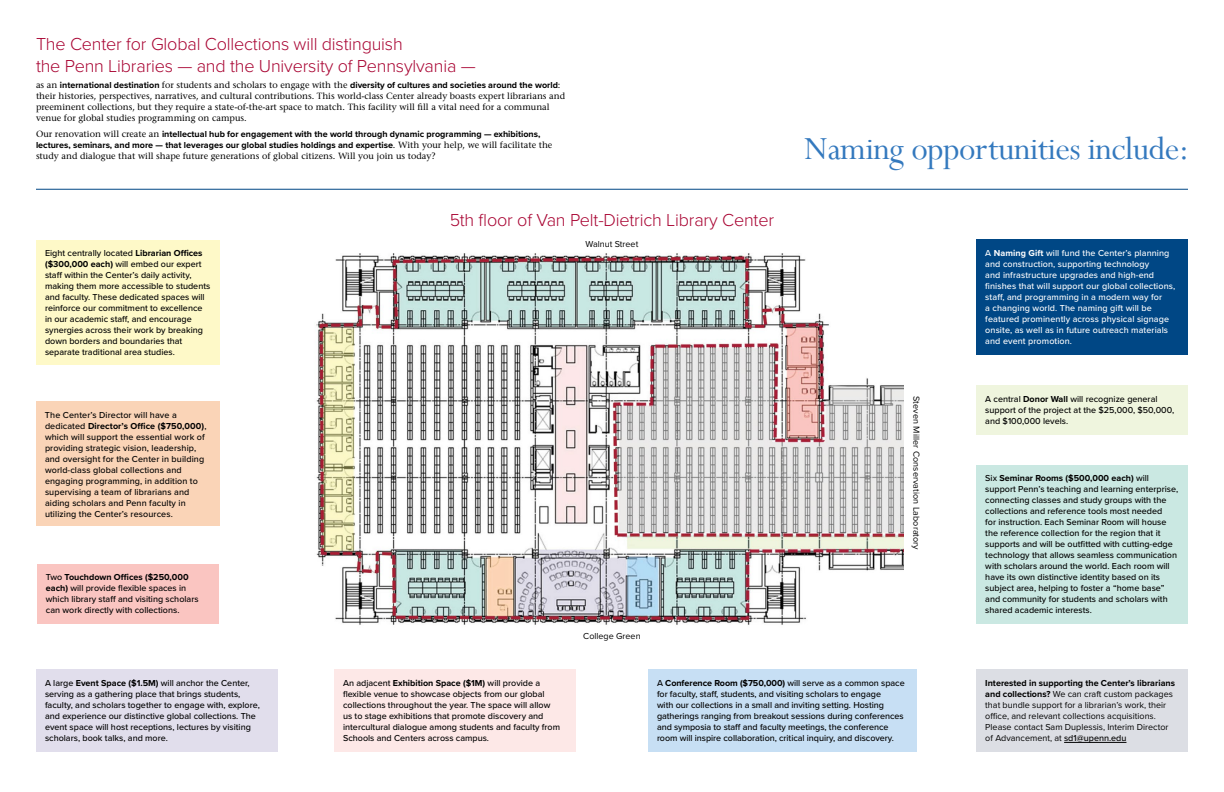
<style>
.page{position:relative;width:1224px;height:792px;background:#fff}
.page>*{position:absolute;margin:0;border:0;box-sizing:border-box;transform-origin:0 0}
.t1{font:36px "Perpetua";letter-spacing:-.015em;color:#3479be}
.t2{font:300 18px/22px "Proxima Nova";letter-spacing:-.01em;color:#a90533}
.t3{font:500 9px/11px "Proxima Nova";color:#000}
.t4{font:500 9px/11px "Stone Serif Std";color:#000}
.t5{font:500 9px/11px "Proxima Nova";letter-spacing:.01em;color:#fff}
.t6{font:700 9px/11px "Proxima Nova";color:#000}
.t7{font:9px/11px "Proxima Nova";color:#000}
.s1{font-family:"Proxima Nova";font-weight:700}
.s2{font-family:"Stone Serif Std";font-weight:500}
.s3{font-weight:700}
.s4{font-weight:500}
</style>
<div class="page">
<div style="left:976px;top:385px;width:212px;height:50px;background:#eff5de"></div>
<div style="left:976px;top:465px;width:212px;height:159px;background:#cae8e2"></div>
<div style="left:976px;top:240px;width:212px;height:115px;background:#004785"></div>
<div style="left:36px;top:240px;width:184px;height:124px;background:#fef9c8"></div>
<div style="left:37px;top:564px;width:182px;height:59px;background:#fac5c1"></div>
<div style="left:976px;top:670px;width:212px;height:82px;background:#dcdee4"></div>
<div style="left:36px;top:401px;width:184px;height:125px;background:#fad4b7"></div>
<div style="left:36px;top:670px;width:242px;height:82px;background:#e1deec"></div>
<div style="left:648px;top:670px;width:268px;height:82px;background:#c7dff4"></div>
<div style="left:334px;top:670px;width:242px;height:82px;background:#fde8e7"></div>
<hr style="left:36px;top:189px;width:1152px;height:1px;background:#004785">
<img style="left:316px;top:253px;width:588px;height:372px">
<hr style="left:1064px;top:742px;width:62px;height:1px;background:#000">
<h2 class="t2" style="left:36px;top:32px;width:441px">The Center for Global Collections will distinguish<br>the Penn Libraries — and the University of Pennsylvania —</h2>
<p class="t4" style="left:36px;top:79px;width:531px">as an <span class="s1">international destination</span> for students and scholars to engage with the <span class="s1">diversity of cultures and societies around the world</span>: their histories, perspectives, narratives, and cultural contributions. This world-class Center already boasts expert librarians and preeminent collections, but they require a state-of-the-art space to match. This facility will fll a vital need for a communal venue for global studies programming on campus.</p>
<p class="t6" style="left:36px;top:129px;width:518px"><span class="s2">Our renovation will create an</span> intellectual hub for engagement with the world through dynamic programming — exhibitions, lectures, seminars, and more — that leverages our global studies holdings and expertise<span class="s2">. With your help, we will facilitate the study and dialogue that will shape future generations of global citizens. Will you join us today?</span></p>
<h2 class="t1" style="left:804px;top:126px;width:387px">Naming opportunities include:</h2>
<p class="t2" style="left:450px;top:208px;width:326px">5th foor of Van Pelt-Dietrich Library Center</p>
<p class="t7" style="left:586px;top:238px;width:54px">Walnut Street</p>
<p class="t3" style="left:45px;top:247px;width:167px">Eight centrally located <span class="s3">Librarian Ofces ($300,000 each)</span> will embed our expert staf within the Center’s daily activity, making them more accessible to students and faculty. These dedicated spaces will reinforce our commitment to excellence in our academic staf, and encourage synergies across their work by breaking down borders and boundaries that separate traditional area studies.</p>
<p class="t5" style="left:985px;top:247px;width:191px">A <span class="s3">Naming Gift</span> will fund the Center’s planning and construction, supporting technology<br>and infrastructure upgrades and high-end fnishes that will support our global collections, staf, and programming in a modern way for<br>a changing world. The naming gift will be featured prominently across physical signage onsite, as well as in future outreach materials and event promotion.</p>
<p class="t3" style="left:45px;top:409px;width:163px">The Center’s Director will have a dedicated <span class="s3">Director’s Ofce ($750,000)</span>, which will support the essential work of providing strategic vision, leadership, and oversight for the Center in building world-class global collections and engaging programming, in addition to supervising a team of librarians and aiding scholars and Penn faculty in utilizing the Center’s resources.</p>
<p class="t3" style="left:46px;top:572px;width:154px">Two <span class="s3">Touchdown Ofces ($250,000 each)</span> will provide fexible spaces in which library staf and visiting scholars can work directly with collections.</p>
<p class="t7" style="left:583px;top:630px;width:59px">College Green</p>
<p class="t7" style="left:922px;top:396px;width:155px;rotate:90deg">Steven Miller Conservation Laboratory</p>
<p class="t3" style="left:985px;top:393px;width:190px">A central <span class="s3">Donor Wall</span> will recognize general support of the project at the $25,000, $50,000, and $100,000 levels.</p>
<p class="t3" style="left:985px;top:472px;width:194px">Six <span class="s3">Seminar Rooms ($500,000 each)</span> will support Penn’s teaching and learning enterprise, connecting classes and study groups with the collections and reference tools most needed<br>for instruction. Each Seminar Room will house the reference collection for the region that it supports and will be outftted with cutting-edge technology that allows seamless communication with scholars around the world. Each room will have its own distinctive identity based on its subject area, helping to foster a “home base” and community for students and scholars with shared academic interests.</p>
<p class="t3" style="left:45px;top:677px;width:216px">A large <span class="s3">Event Space ($1.5M)</span> will anchor the Center, serving as a gathering place that brings students, faculty, and scholars together to engage with, explore, and experience our distinctive global collections. The event space will host receptions, lectures by visiting scholars, book talks, and more.</p>
<p class="t3" style="left:343px;top:677px;width:219px">An adjacent <span class="s3">Exhibition Space ($1M)</span> will provide a fexible venue to showcase objects from our global collections throughout the year. The space will allow us to stage exhibitions that promote discovery and intercultural dialogue among students and faculty from Schools and Centers across campus.</p>
<p class="t3" style="left:657px;top:677px;width:249px">A <span class="s3">Conference Room ($750,000)</span> will serve as a common space for faculty, staf, students, and visiting scholars to engage<br>with our collections in a small and inviting setting. Hosting gatherings ranging from breakout sessions during conferences and symposia to staf and faculty meetings, the conference room will inspire collaboration, critical inquiry, and discovery.</p>
<p class="t7" style="left:985px;top:677px;width:191px"><span class="s3">Interested in supporting the Center’s librarians and collections?</span> We can craft custom packages that bundle support for a librarian’s work, their ofce, and relevant collections acquisitions.<br>Please contact Sam Duplessis, Interim Director of Advancement, at <span class="s4">sd1@upenn.edu</span></p>
</div>
